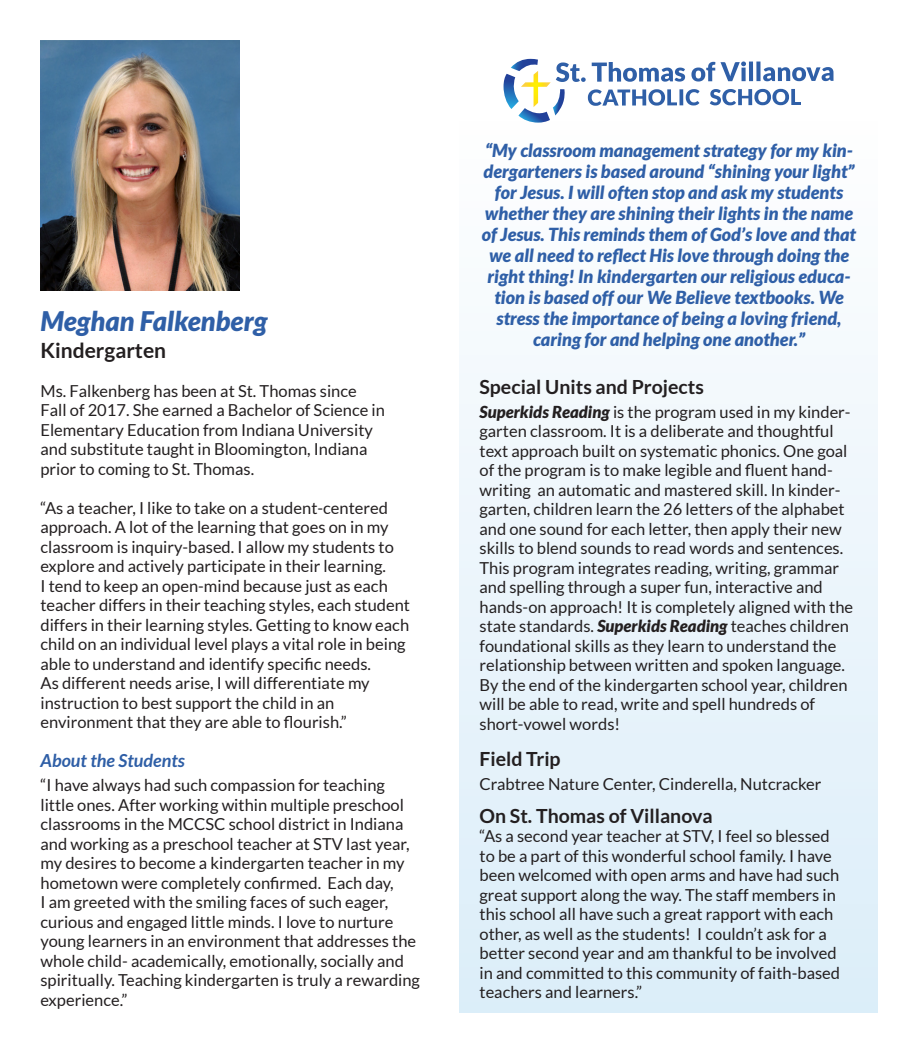
<style>
.page{position:relative;width:918px;height:1053px;background:#fff}
.page>*{position:absolute;margin:0;border:0;box-sizing:border-box;transform-origin:0 0}
.t1{font:italic 900 27px "Lato";color:#2f5fa7}
.t2{font:700 21px "Lato";color:#231f20}
.t3{font:700 19.5px "Lato";color:#231f20}
.t4{font:italic 900 18px/21px "Lato";color:#2f5fa7;text-align:center}
.t5{font:italic 700 18px "Lato";color:#2e5ea6}
.t6{font:16.5px/19.5px "Lato";color:#231f20}
.s1{font-weight:900;font-style:italic}
</style>
<div class="page">
<div style="left:459px;top:120px;width:419px;height:892px;background:linear-gradient(to bottom,#fefefe,#dbedf9)"></div>
<svg style="left:504px;top:59px;width:330px;height:64px"></svg>
<img style="left:40px;top:40px;width:200px;height:250px">
<p class="t1" style="left:40px;top:305px;width:228px">Meghan Falkenberg</p>
<p class="t2" style="left:40px;top:338px;width:127px">Kindergarten</p>
<p class="t6" style="left:40px;top:381px;width:346px">Ms. Falkenberg has been at St. Thomas since Fall of 2017. She earned a Bachelor of Science in Elementary Education from Indiana University and substitute taught in Bloomington, Indiana prior to coming to St. Thomas.</p>
<p class="t6" style="left:40px;top:498px;width:371px">“As a teacher, I like to take on a student-centered approach. A lot of the learning that goes on in my classroom is inquiry-based. I allow my students to explore and actively participate in their learning.<br>I tend to keep an open-mind because just as each teacher differs in their teaching styles, each student differs in their learning styles. Getting to know each child on an individual level plays a vital role in being able to understand and identify specific needs.<br>As different needs arise, I will differentiate my instruction to best support the child in an environment that they are able to flourish.”</p>
<p class="t5" style="left:40px;top:751px;width:146px">About the Students</p>
<p class="t6" style="left:40px;top:776px;width:381px">“I have always had such compassion for teaching little ones. After working within multiple preschool classrooms in the MCCSC school district in Indiana and working as a preschool teacher at STV last year, my desires to become a kindergarten teacher in my hometown were completely confirmed. Each day,<br>I am greeted with the smiling faces of such eager, curious and engaged little minds. I love to nurture young learners in an environment that addresses the whole child- academically, emotionally, socially and spiritually. Teaching kindergarten is truly a rewarding experience.”</p>
<p class="t4" style="left:482px;top:140px;width:376px">“My classroom management strategy for my kin&shy;dergarteners is based around “shining your light” for Jesus. I will often stop and ask my students whether they are shining their lights in the name of Jesus. This reminds them of God’s love and that we all need to reflect His love through doing the right thing! In kindergarten our religious educa&shy;tion is based off our We Believe textbooks. We stress the importance of being a loving friend, caring for and helping one another.”</p>
<p class="t3" style="left:480px;top:375px;width:226px">Special Units and Projects</p>
<p class="t6" style="left:480px;top:402px;width:375px"><span class="s1">Superkids Reading</span> is the program used in my kinder&shy;garten classroom. It is a deliberate and thoughtful text approach built on systematic phonics. One goal of the program is to make legible and fluent hand&shy;writing an automatic and mastered skill. In kinder&shy;garten, children learn the 26 letters of the alphabet and one sound for each letter, then apply their new skills to blend sounds to read words and sentences.<br>This program integrates reading, writing, grammar and spelling through a super fun, interactive and hands-on approach! It is completely aligned with the state standards. <span class="s1">Superkids Reading</span> teaches children foundational skills as they learn to understand the relationship between written and spoken language.<br>By the end of the kindergarten school year, children will be able to read, write and spell hundreds of short-vowel words!</p>
<p class="t3" style="left:480px;top:747px;width:83px">Field Trip</p>
<p class="t6" style="left:480px;top:774px;width:344px">Crabtree Nature Center, Cinderella, Nutcracker</p>
<p class="t3" style="left:480px;top:804px;width:235px">On St. Thomas of Villanova</p>
<p class="t6" style="left:480px;top:826px;width:362px">“As a second year teacher at STV, I feel so blessed to be a part of this wonderful school family. I have been welcomed with open arms and have had such great support along the way. The staff members in this school all have such a great rapport with each other, as well as the students! I couldn’t ask for a better second year and am thankful to be involved in and committed to this community of faith-based teachers and learners.”</p>
</div>
